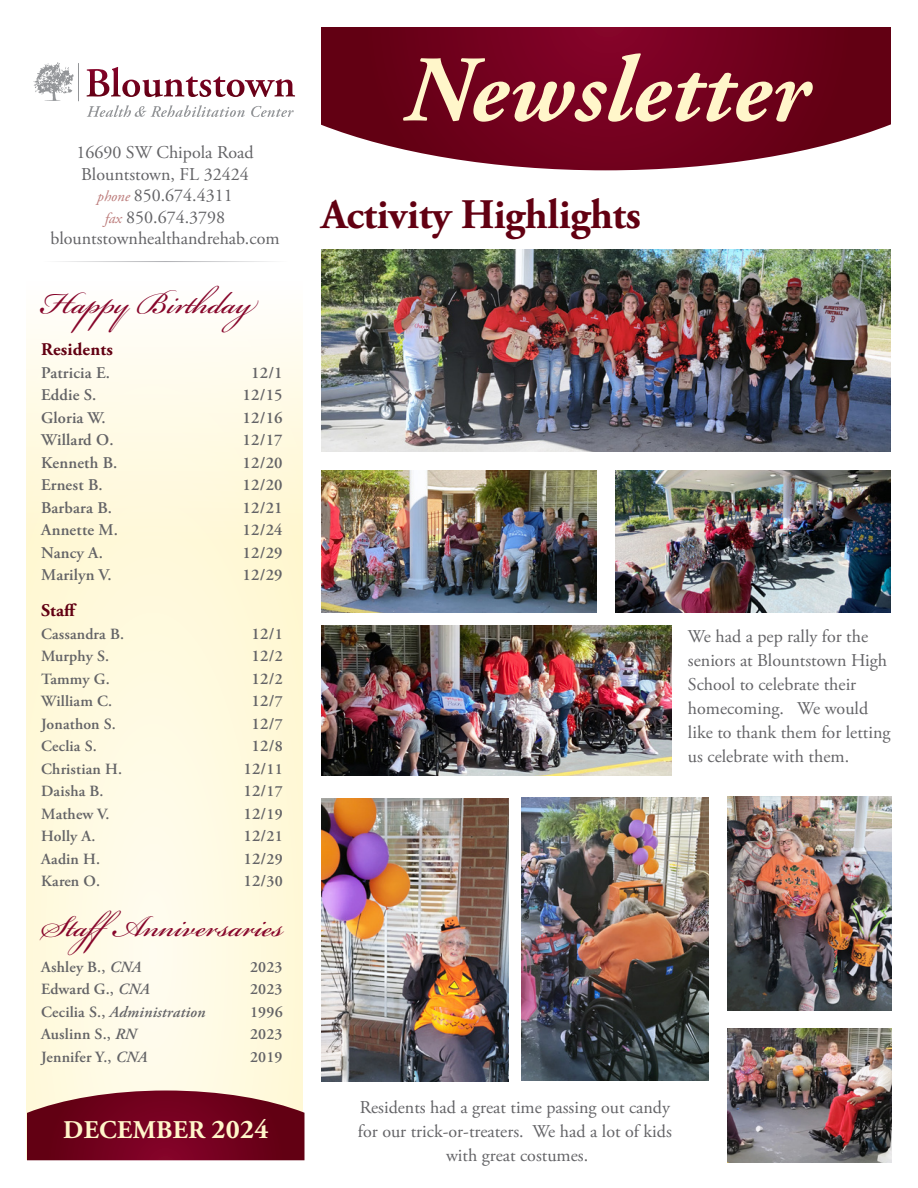
<style>
.page{position:relative;width:918px;height:1188px;background:#fff}
.page>*{position:absolute;margin:0;border:0;box-sizing:border-box;transform-origin:0 0}
.t1{font:italic 700 93.75px "Adobe Garamond Pro";letter-spacing:.01em;color:#fff6ca}
.t2{font:48px "Bickham Script Pro";color:#87062b}
.t3{font:46.5px "Bickham Script Pro";color:#87062b}
.t4{font:700 42px "Adobe Garamond Pro";letter-spacing:-.01em;color:#620012}
.t5{font:700 25.5px "Adobe Garamond Pro";letter-spacing:.015em;color:#fff6ca}
.t6{font:18px/24px "Adobe Garamond Pro";color:#636366;text-align:center}
.t7{font:700 17.85px "Adobe Garamond Pro";letter-spacing:.01em;color:#620012}
.t8{font:600 16.35px "Adobe Garamond Pro";letter-spacing:.01em;color:#636366}
.t9{font:600 15.6px "Adobe Garamond Pro";letter-spacing:.01em;color:#636366}
.t10{font:italic 600 15.6px "Adobe Garamond Pro";letter-spacing:.01em;color:#636366}
.s1{font-style:italic;font-size:15px;color:#bb7978}
.s2{font-size:15.6px}
.s3{font-style:italic}
.s4{font-style:normal}
.s5{font-size:27px}
</style>
<div class="page">
<img style="left:321px;top:798px;width:188px;height:284px">
<img style="left:728px;top:796px;width:163px;height:214px">
<img style="left:728px;top:1028px;width:163px;height:134px">
<img style="left:521px;top:797px;width:188px;height:283px">
<svg style="left:26px;top:326px;width:276px;height:834px"></svg>
<svg style="left:321px;top:27px;width:570px;height:143px"></svg>
<hr style="left:41px;top:261px;width:246px;height:1px;background:#adaeb2">
<svg style="left:86px;top:67px;width:209px;height:30px"></svg>
<hr style="left:78px;top:63px;width:1px;height:38px;background:#939598">
<svg style="left:87px;top:105px;width:158px;height:12px"></svg>
<svg style="left:251px;top:106px;width:43px;height:11px"></svg>
<svg style="left:33px;top:62px;width:41px;height:39px"></svg>
<svg style="left:27px;top:1091px;width:277px;height:69px"></svg>
<img style="left:321px;top:250px;width:570px;height:201px">
<img style="left:321px;top:470px;width:276px;height:143px">
<img style="left:321px;top:626px;width:351px;height:149px">
<img style="left:615px;top:470px;width:276px;height:143px">
<p class="t6" style="left:76px;top:142px;width:179px;line-height:21.6px">16690 SW Chipola Road<br>Blountstown, FL 32424 <span class="s1">phone</span> 850.674.4311<br><span class="s1">fax</span> 850.674.3798</p>
<p class="t6" style="left:50px;top:227px;width:231px">blountstownhealthandrehab.com</p>
<p class="t2" style="left:41px;top:268px;width:214px">Happy Birthday</p>
<p class="t7" style="left:41px;top:339px;width:73px">Residents</p>
<p class="t8" style="left:41px;top:363px;width:70px">Patricia E.</p>
<p class="t8" style="left:251px;top:363px;width:33px">12/1</p>
<p class="t8" style="left:41px;top:386px;width:57px">Eddie S.</p>
<p class="t8" style="left:243px;top:386px;width:42px">12/15</p>
<p class="t8" style="left:41px;top:408px;width:66px">Gloria W.</p>
<p class="t8" style="left:243px;top:408px;width:42px">12/16</p>
<p class="t8" style="left:41px;top:431px;width:74px">Willard O.</p>
<p class="t8" style="left:243px;top:431px;width:42px">12/17</p>
<p class="t8" style="left:41px;top:453px;width:78px">Kenneth B.</p>
<p class="t8" style="left:243px;top:453px;width:42px">12/20</p>
<p class="t8" style="left:41px;top:476px;width:63px">Ernest B.</p>
<p class="t8" style="left:243px;top:476px;width:42px">12/20</p>
<p class="t8" style="left:41px;top:498px;width:72px">Barbara B.</p>
<p class="t8" style="left:243px;top:498px;width:42px">12/21</p>
<p class="t8" style="left:41px;top:521px;width:78px">Annette M.</p>
<p class="t8" style="left:243px;top:521px;width:42px">12/24</p>
<p class="t8" style="left:41px;top:543px;width:63px">Nancy A.</p>
<p class="t8" style="left:243px;top:543px;width:42px">12/29</p>
<p class="t8" style="left:41px;top:566px;width:72px">Marilyn V.</p>
<p class="t8" style="left:243px;top:566px;width:42px">12/29</p>
<p class="t7" style="left:41px;top:600px;width:37px">Staff</p>
<p class="t9" style="left:41px;top:625px;width:84px">Cassandra B.</p>
<p class="t8" style="left:252px;top:624px;width:33px">12/<span class="s2">1</span></p>
<p class="t9" style="left:41px;top:647px;width:70px">Murphy S.</p>
<p class="t8" style="left:252px;top:647px;width:33px">12/<span class="s2">2</span></p>
<p class="t9" style="left:41px;top:670px;width:70px">Tammy G.</p>
<p class="t8" style="left:252px;top:669px;width:33px">12/<span class="s2">2</span></p>
<p class="t9" style="left:41px;top:692px;width:73px">William C.</p>
<p class="t8" style="left:252px;top:692px;width:33px">12/<span class="s2">7</span></p>
<p class="t9" style="left:41px;top:715px;width:76px">Jonathon S.</p>
<p class="t8" style="left:252px;top:714px;width:33px">12/<span class="s2">7</span></p>
<p class="t9" style="left:41px;top:737px;width:57px">Ceclia S.</p>
<p class="t8" style="left:252px;top:737px;width:33px">12/<span class="s2">8</span></p>
<p class="t9" style="left:41px;top:760px;width:82px">Christian H.</p>
<p class="t8" style="left:243px;top:759px;width:41px">12/<span class="s2">11</span></p>
<p class="t9" style="left:41px;top:782px;width:64px">Daisha B.</p>
<p class="t8" style="left:243px;top:782px;width:41px">12/<span class="s2">17</span></p>
<p class="t9" style="left:41px;top:805px;width:70px">Mathew V.</p>
<p class="t8" style="left:243px;top:804px;width:41px">12/<span class="s2">19</span></p>
<p class="t9" style="left:41px;top:827px;width:56px">Holly A.</p>
<p class="t8" style="left:243px;top:827px;width:41px">12/<span class="s2">21</span></p>
<p class="t9" style="left:41px;top:850px;width:60px">Aadin H.</p>
<p class="t8" style="left:243px;top:849px;width:41px">12/<span class="s2">29</span></p>
<p class="t9" style="left:41px;top:872px;width:60px">Karen O.</p>
<p class="t8" style="left:243px;top:872px;width:41px">12/<span class="s2">30</span></p>
<p class="t3" style="left:41px;top:893px;width:244px">StaffAnniversaries</p>
<p class="t9" style="left:41px;top:958px;width:102px">Ashley B., <span class="s3">CNA</span></p>
<p class="t9" style="left:250px;top:958px;width:34px">2023</p>
<p class="t9" style="left:41px;top:980px;width:110px">Edward G., <span class="s3">CNA</span></p>
<p class="t9" style="left:250px;top:980px;width:34px">2023</p>
<p class="t10" style="left:41px;top:1003px;width:166px"><span class="s4">Cecilia S.,</span> Administration</p>
<p class="t9" style="left:250px;top:1003px;width:34px">1996</p>
<p class="t9" style="left:41px;top:1025px;width:97px">Auslinn S., <span class="s3">RN</span></p>
<p class="t9" style="left:250px;top:1025px;width:34px">2023</p>
<p class="t9" style="left:41px;top:1048px;width:108px">Jennifer Y., <span class="s3">CNA</span></p>
<p class="t9" style="left:250px;top:1048px;width:34px">2019</p>
<p class="t5" style="left:63px;top:1116px;width:207px">DECEMBER <span class="s5">2024</span></p>
<p class="t1" style="left:404px;top:37px;width:406px">Newsletter</p>
<p class="t4" style="left:321px;top:190px;width:321px">Activity Highlights</p>
<p class="t6" style="left:688px;top:625px;width:204px;text-align:left">We had a pep rally for the seniors at Blountstown High<br>School to celebrate their homecoming. We would like to thank them for letting us celebrate with them.</p>
<p class="t6" style="left:358px;top:1096px;width:315px">Residents had a great time passing out candy for our trick-or-treaters. We had a lot of kids with great costumes.</p>
</div>
